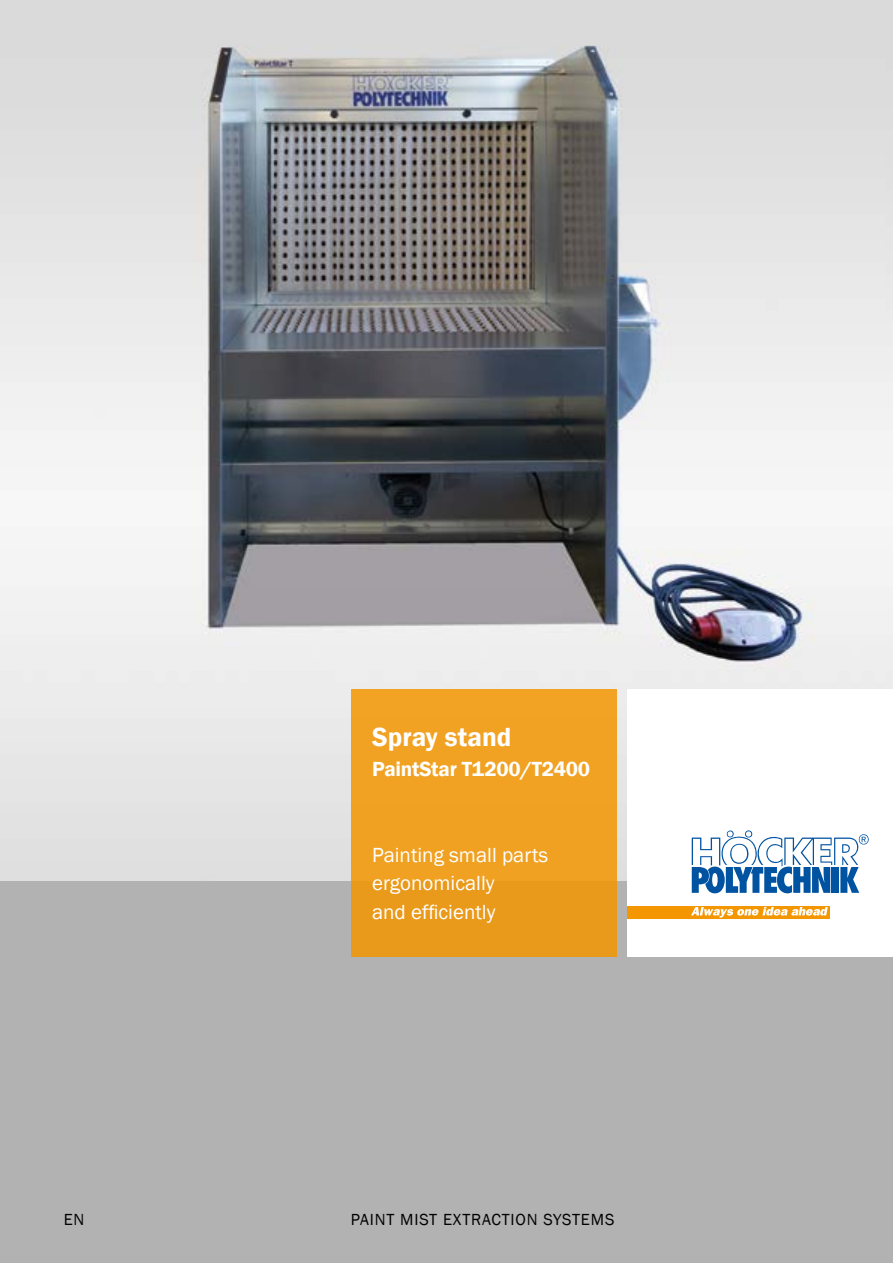
<style>
.page{position:relative;width:893px;height:1263px;background:#b3b2b2}
.page>*{position:absolute;margin:0;border:0;box-sizing:border-box;transform-origin:0 0}
.t1{font:600 27px "Franklin Gothic";color:#fff}
.t2{font:21px/28.5px "Franklin Gothic";color:#fff}
.t3{font:600 21px "Franklin Gothic";letter-spacing:-.01em;color:#fff}
.t4{font:16.5px "Franklin Gothic";letter-spacing:.05em;color:#000}
</style>
<div class="page">
<img style="left:0;top:0;width:893px;height:880px">
<div style="left:351px;top:689px;width:266px;height:268px;background:#f1a122"></div>
<div style="left:627px;top:689px;width:266px;height:268px;background:#fff"></div>
<svg style="left:692px;top:830px;width:177px;height:63px"></svg>
<div style="left:627px;top:906px;width:202px;height:12px;background:#f49600"></div>
<svg style="left:691px;top:907px;width:137px;height:11px"></svg>
<p class="t1" style="left:372px;top:720px;width:141px">Spray stand</p>
<p class="t3" style="left:372px;top:756px;width:220px">PaintStar T1200/T2400</p>
<p class="t2" style="left:372px;top:841px;width:178px">Painting small parts ergonomically<br>and efficiently</p>
<p class="t4" style="left:64px;top:1209px;width:22px">EN</p>
<p class="t4" style="left:351px;top:1209px;width:265px">PAINT MIST EXTRACTION SYSTEMS</p>
</div>
